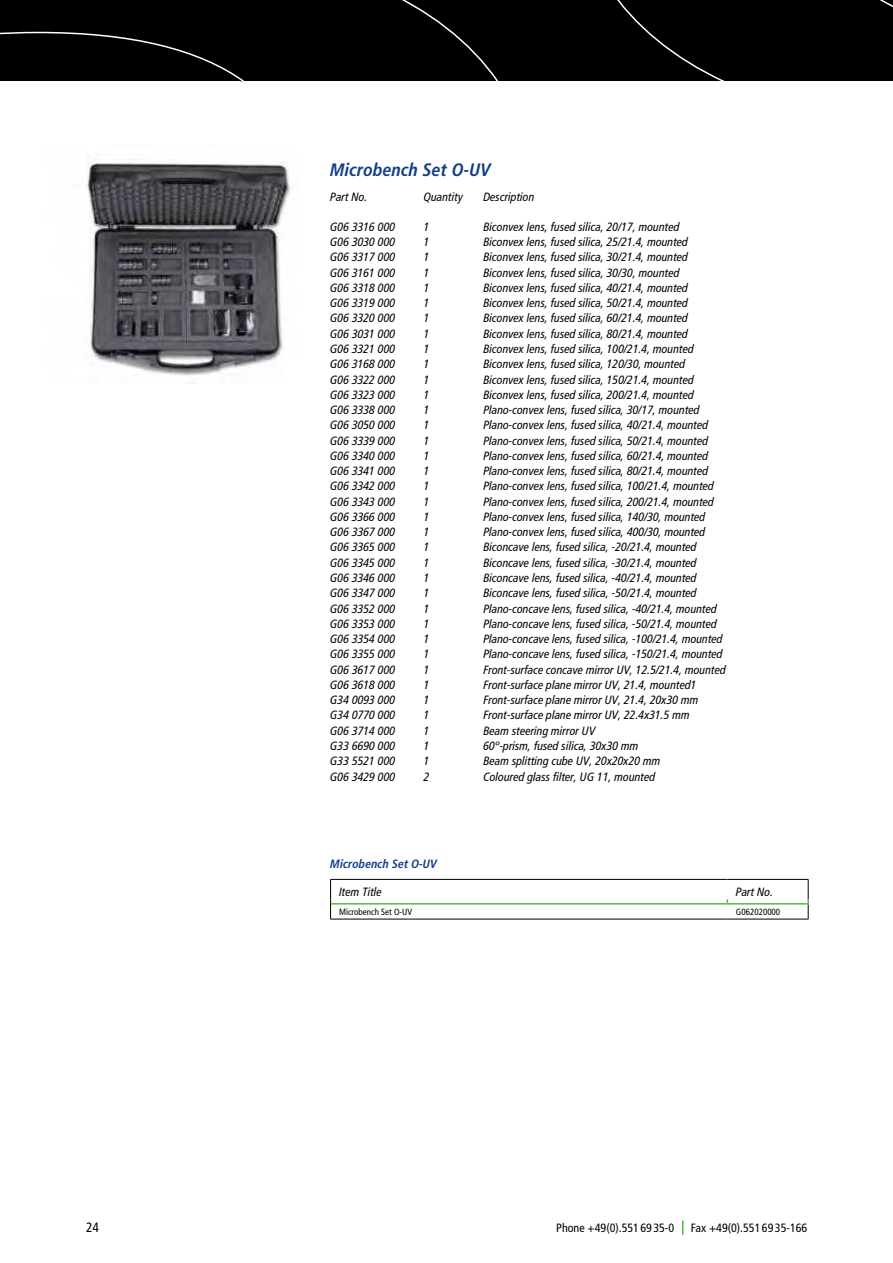
<style>
.page{position:relative;width:893px;height:1263px;background:#fff}
.page>*{position:absolute;margin:0;border:0;box-sizing:border-box;transform-origin:0 0}
.t1{font:italic 700 condensed 18px "Frutiger For Qioptiq";color:#133d8c}
.t2{font:condensed 13.5px "Frutiger For Qioptiq";color:#000}
.t3{font:italic condensed 12px "Frutiger For Qioptiq";color:#000}
.t4{font:condensed 12px "Frutiger For Qioptiq";color:#000}
.t5{font:italic 700 condensed 12px "Frutiger For Qioptiq";color:#133d8c}
.t6{font:condensed 9px "Frutiger For Qioptiq";color:#000}
</style>
<div class="page">
<div style="left:0;top:0;width:893px;height:82px;background:#000"></div>
<svg style="left:682px;top:1220px;width:1px;height:15px"></svg>
<hr style="left:330px;top:879px;width:397px;height:1px;background:#000">
<hr style="left:727px;top:879px;width:81px;height:1px;background:#000">
<svg style="left:330px;top:880px;width:1px;height:39px"></svg>
<hr style="left:330px;top:919px;width:397px;height:1px;background:#000">
<hr style="left:727px;top:919px;width:81px;height:1px;background:#000">
<svg style="left:807px;top:880px;width:2px;height:39px"></svg>
<hr style="left:331px;top:903px;width:396px;height:1px;background:#57b847">
<hr style="left:727px;top:903px;width:82px;height:1px;background:#57b847">
<img style="left:87px;top:160px;width:203px;height:223px">
<h1 class="t1" style="left:330px;top:163px;width:162px">Microbench Set O-UV</h1>
<p class="t3" style="left:330px;top:191px;width:39px">Part No.</p>
<p class="t3" style="left:424px;top:191px;width:41px">Quantity</p>
<p class="t3" style="left:483px;top:191px;width:53px">Description</p>
<p class="t3" style="left:330px;top:222px;width:66px">G06 3316 000</p>
<p class="t3" style="left:424px;top:222px;width:7px">1</p>
<p class="t3" style="left:483px;top:222px;width:198px">Biconvex lens, fused silica, 20/17, mounted</p>
<p class="t3" style="left:330px;top:237px;width:66px">G06 3030 000</p>
<p class="t3" style="left:424px;top:237px;width:7px">1</p>
<p class="t3" style="left:483px;top:237px;width:206px">Biconvex lens, fused silica, 25/ 21.4, moun ted</p>
<p class="t3" style="left:330px;top:252px;width:66px">G06 3317 000</p>
<p class="t3" style="left:424px;top:252px;width:7px">1</p>
<p class="t3" style="left:483px;top:252px;width:206px">Biconvex lens, fused silica, 30/ 21.4, moun ted</p>
<p class="t3" style="left:330px;top:267px;width:66px">G06 3161 000</p>
<p class="t3" style="left:424px;top:267px;width:7px">1</p>
<p class="t3" style="left:483px;top:267px;width:198px">Biconvex lens, fused silica, 30/30, mounted</p>
<p class="t3" style="left:330px;top:283px;width:66px">G06 3318 000</p>
<p class="t3" style="left:424px;top:283px;width:7px">1</p>
<p class="t3" style="left:483px;top:283px;width:206px">Biconvex lens, fused silica, 40/ 21.4, moun ted</p>
<p class="t3" style="left:330px;top:298px;width:66px">G06 3319 000</p>
<p class="t3" style="left:424px;top:298px;width:7px">1</p>
<p class="t3" style="left:483px;top:298px;width:206px">Biconvex lens, fused silica, 50/ 21.4, moun ted</p>
<p class="t3" style="left:330px;top:313px;width:66px">G06 3320 000</p>
<p class="t3" style="left:424px;top:313px;width:7px">1</p>
<p class="t3" style="left:483px;top:313px;width:206px">Biconvex lens, fused silica, 60/ 21.4, moun ted</p>
<p class="t3" style="left:330px;top:329px;width:66px">G06 3031 000</p>
<p class="t3" style="left:424px;top:329px;width:7px">1</p>
<p class="t3" style="left:483px;top:329px;width:206px">Biconvex lens, fused silica, 80/ 21.4, moun ted</p>
<p class="t3" style="left:330px;top:344px;width:66px">G06 3321 000</p>
<p class="t3" style="left:424px;top:344px;width:7px">1</p>
<p class="t3" style="left:483px;top:344px;width:212px">Biconvex lens, fused silica, 100/ 21.4, moun ted</p>
<p class="t3" style="left:330px;top:359px;width:66px">G06 3168 000</p>
<p class="t3" style="left:424px;top:359px;width:7px">1</p>
<p class="t3" style="left:483px;top:359px;width:203px">Biconvex lens, fused silica, 120/ 30, mounted</p>
<p class="t3" style="left:330px;top:374px;width:66px">G06 3322 000</p>
<p class="t3" style="left:424px;top:374px;width:7px">1</p>
<p class="t3" style="left:483px;top:374px;width:212px">Biconvex lens, fused silica, 150/ 21.4, moun ted</p>
<p class="t3" style="left:330px;top:390px;width:66px">G06 3323 000</p>
<p class="t3" style="left:424px;top:390px;width:7px">1</p>
<p class="t3" style="left:483px;top:390px;width:212px">Biconvex lens, fused silica, 200/ 21.4, moun ted</p>
<p class="t3" style="left:330px;top:405px;width:66px">G06 3338 000</p>
<p class="t3" style="left:424px;top:405px;width:7px">1</p>
<p class="t3" style="left:483px;top:405px;width:218px">Plano-convex lens, fused silica, 30/17, mounted</p>
<p class="t3" style="left:330px;top:420px;width:66px">G06 3050 000</p>
<p class="t3" style="left:424px;top:420px;width:7px">1</p>
<p class="t3" style="left:483px;top:420px;width:226px">Plano-convex lens, fused silica, 40/ 21.4, moun ted</p>
<p class="t3" style="left:330px;top:435px;width:66px">G06 3339 000</p>
<p class="t3" style="left:424px;top:435px;width:7px">1</p>
<p class="t3" style="left:483px;top:435px;width:226px">Plano-convex lens, fused silica, 50/ 21.4, moun ted</p>
<p class="t3" style="left:330px;top:451px;width:66px">G06 3340 000</p>
<p class="t3" style="left:424px;top:451px;width:7px">1</p>
<p class="t3" style="left:483px;top:451px;width:226px">Plano-convex lens, fused silica, 60/ 21.4, moun ted</p>
<p class="t3" style="left:330px;top:466px;width:66px">G06 3341 000</p>
<p class="t3" style="left:424px;top:466px;width:7px">1</p>
<p class="t3" style="left:483px;top:466px;width:226px">Plano-convex lens, fused silica, 80/ 21.4, moun ted</p>
<p class="t3" style="left:330px;top:481px;width:66px">G06 3342 000</p>
<p class="t3" style="left:424px;top:481px;width:7px">1</p>
<p class="t3" style="left:483px;top:481px;width:232px">Plano-convex lens, fused silica, 100/ 21.4, moun ted</p>
<p class="t3" style="left:330px;top:496px;width:66px">G06 3343 000</p>
<p class="t3" style="left:424px;top:496px;width:7px">1</p>
<p class="t3" style="left:483px;top:496px;width:232px">Plano-convex lens, fused silica, 200/ 21.4, moun ted</p>
<p class="t3" style="left:330px;top:512px;width:66px">G06 3366 000</p>
<p class="t3" style="left:424px;top:512px;width:7px">1</p>
<p class="t3" style="left:483px;top:512px;width:224px">Plano-convex lens, fused silica, 140/ 30, mounted</p>
<p class="t3" style="left:330px;top:527px;width:66px">G06 3367 000</p>
<p class="t3" style="left:424px;top:527px;width:7px">1</p>
<p class="t3" style="left:483px;top:527px;width:224px">Plano-convex lens, fused silica, 400/ 30, mounted</p>
<p class="t3" style="left:330px;top:542px;width:66px">G06 3365 000</p>
<p class="t3" style="left:424px;top:542px;width:7px">1</p>
<p class="t3" style="left:483px;top:542px;width:215px">Biconcave lens, fused silica, -20/ 21.4, moun ted</p>
<p class="t3" style="left:330px;top:558px;width:66px">G06 3345 000</p>
<p class="t3" style="left:424px;top:558px;width:7px">1</p>
<p class="t3" style="left:483px;top:558px;width:215px">Biconcave lens, fused silica, -30/ 21.4, moun ted</p>
<p class="t3" style="left:330px;top:573px;width:66px">G06 3346 000</p>
<p class="t3" style="left:424px;top:573px;width:7px">1</p>
<p class="t3" style="left:483px;top:573px;width:215px">Biconcave lens, fused silica, -40/ 21.4, moun ted</p>
<p class="t3" style="left:330px;top:588px;width:66px">G06 3347 000</p>
<p class="t3" style="left:424px;top:588px;width:7px">1</p>
<p class="t3" style="left:483px;top:588px;width:215px">Biconcave lens, fused silica, -50/ 21.4, moun ted</p>
<p class="t3" style="left:330px;top:603px;width:66px">G06 3352 000</p>
<p class="t3" style="left:424px;top:603px;width:7px">1</p>
<p class="t3" style="left:483px;top:603px;width:235px">Plano-conca ve lens, fused silica, -40/ 21.4, moun ted</p>
<p class="t3" style="left:330px;top:619px;width:66px">G06 3353 000</p>
<p class="t3" style="left:424px;top:619px;width:7px">1</p>
<p class="t3" style="left:483px;top:619px;width:235px">Plano-conca ve lens, fused silica, -50/ 21.4, moun ted</p>
<p class="t3" style="left:330px;top:634px;width:66px">G06 3354 000</p>
<p class="t3" style="left:424px;top:634px;width:7px">1</p>
<p class="t3" style="left:483px;top:634px;width:241px">Plano-conca ve lens, fused silica, -100/ 21.4, moun ted</p>
<p class="t3" style="left:330px;top:649px;width:66px">G06 3355 000</p>
<p class="t3" style="left:424px;top:649px;width:7px">1</p>
<p class="t3" style="left:483px;top:649px;width:241px">Plano-conca ve lens, fused silica, -150/ 21.4, moun ted</p>
<p class="t3" style="left:330px;top:664px;width:66px">G06 3617 000</p>
<p class="t3" style="left:424px;top:664px;width:7px">1</p>
<p class="t3" style="left:483px;top:664px;width:244px">Front-surface concave mir ror UV, 12.5/ 21.4, moun ted</p>
<p class="t3" style="left:330px;top:680px;width:66px">G06 3618 000</p>
<p class="t3" style="left:424px;top:680px;width:7px">1</p>
<p class="t3" style="left:483px;top:680px;width:215px">Front-surface plane mirror UV, 21.4, mounted1</p>
<p class="t3" style="left:330px;top:695px;width:66px">G34 0093 000</p>
<p class="t3" style="left:424px;top:695px;width:7px">1</p>
<p class="t3" style="left:483px;top:695px;width:217px">Front-surface plane mirror UV, 21.4, 20x30 mm</p>
<p class="t3" style="left:330px;top:710px;width:66px">G34 0770 000</p>
<p class="t3" style="left:424px;top:710px;width:7px">1</p>
<p class="t3" style="left:483px;top:710px;width:208px">Front-surface plane mirror UV, 22.4x31.5 mm</p>
<p class="t3" style="left:330px;top:726px;width:66px">G06 3714 000</p>
<p class="t3" style="left:424px;top:726px;width:7px">1</p>
<p class="t3" style="left:483px;top:726px;width:114px">Beam stee ring mirror UV</p>
<p class="t3" style="left:330px;top:741px;width:66px">G33 6690 000</p>
<p class="t3" style="left:424px;top:741px;width:7px">1</p>
<p class="t3" style="left:483px;top:741px;width:157px">60°-prism, fused silica, 30x30 mm</p>
<p class="t3" style="left:330px;top:756px;width:66px">G33 5521 000</p>
<p class="t3" style="left:424px;top:756px;width:7px">1</p>
<p class="t3" style="left:483px;top:756px;width:179px">Beam splitting cube UV, 20x20x20 mm</p>
<p class="t3" style="left:330px;top:771px;width:66px">G06 3429 000</p>
<p class="t3" style="left:424px;top:771px;width:7px">2</p>
<p class="t3" style="left:483px;top:771px;width:173px">Coloured glass filter, UG 11, mounted</p>
<p class="t5" style="left:330px;top:858px;width:108px">Microbench Set O-UV</p>
<p class="t3" style="left:339px;top:887px;width:44px">Item Title</p>
<p class="t3" style="left:736px;top:887px;width:39px">Part No.</p>
<p class="t6" style="left:339px;top:907px;width:75px">Microbench Set O-UV</p>
<p class="t6" style="left:736px;top:907px;width:46px">G062020000</p>
<p class="t2" style="left:86px;top:1220px;width:14px">24</p>
<p class="t4" style="left:556px;top:1221px;width:119px">Phone +49(0).551 69 35-0</p>
<p class="t4" style="left:691px;top:1221px;width:118px">Fax +49(0).551 69 35-166</p>
</div>
